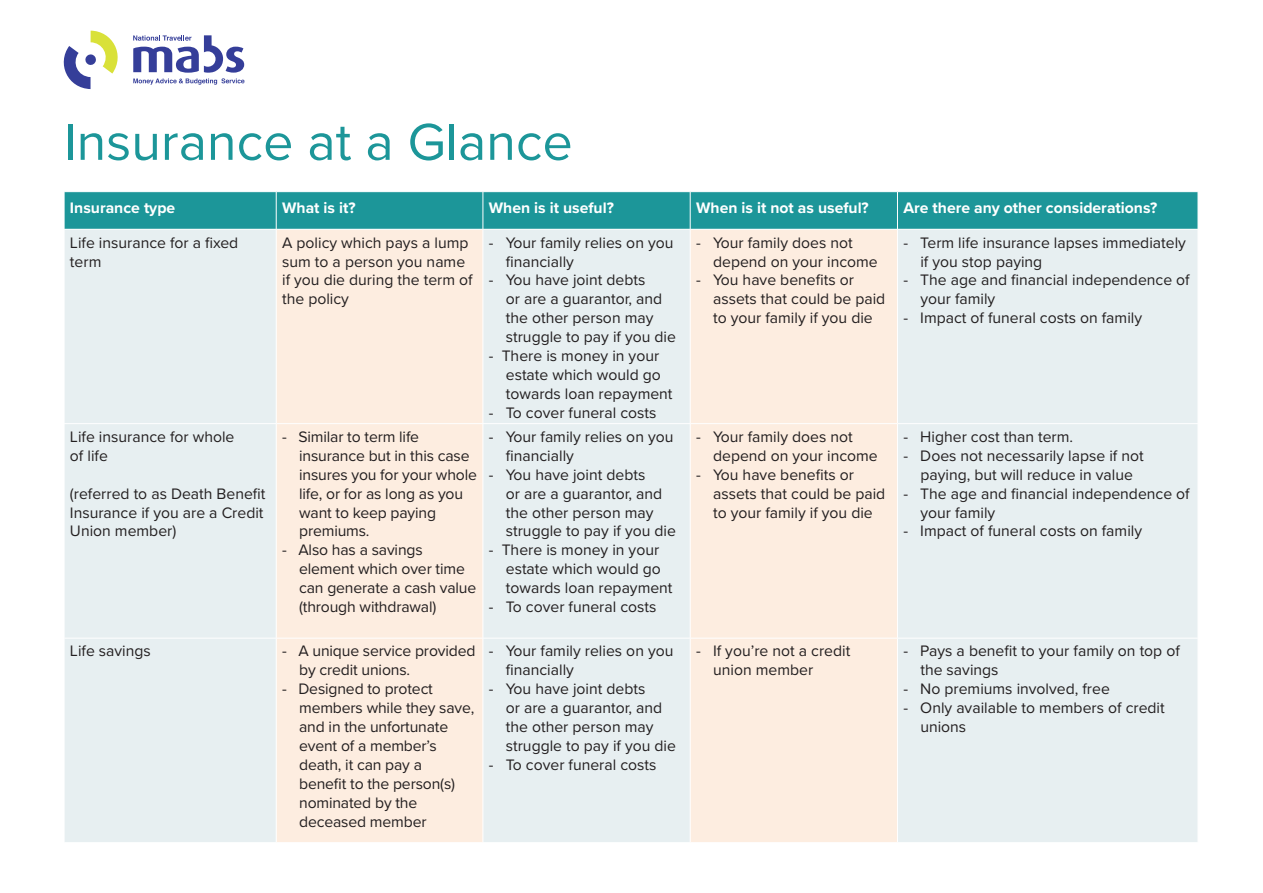
<style>
.page{position:relative;width:1263px;height:893px;background:#fff}
.page>*{position:absolute;margin:0;border:0;box-sizing:border-box;transform-origin:0 0}
.t1{font:53.7px "Proxima Nova";color:#1c9699}
.t2{font:15.75px/18.9px "Proxima Nova";color:#231f20}
.t3{font:700 15.75px "Proxima Nova";color:#fff}
</style>
<div class="page">
<div style="left:65px;top:192px;width:1133px;height:37px;background:#1c9699"></div>
<div style="left:65px;top:230px;width:1133px;height:612px;background:#e7eff1"></div>
<svg style="left:277px;top:230px;width:620px;height:612px;background:#f5ede5"></svg>
<hr style="left:276px;top:192px;width:1px;height:37px;background:#fff">
<hr style="left:483px;top:192px;width:1px;height:37px;background:#fff">
<hr style="left:690px;top:192px;width:1px;height:37px;background:#fff">
<hr style="left:897px;top:192px;width:1px;height:37px;background:#fff">
<hr style="left:276px;top:230px;width:1px;height:193px;background:#fff">
<hr style="left:483px;top:230px;width:1px;height:193px;background:#fff">
<hr style="left:690px;top:230px;width:1px;height:193px;background:#fff">
<hr style="left:897px;top:230px;width:1px;height:193px;background:#fff">
<hr style="left:64px;top:423px;width:212px;height:1px;background:#fff">
<hr style="left:276px;top:423px;width:207px;height:1px;background:#fff">
<hr style="left:276px;top:424px;width:1px;height:214px;background:#fff">
<hr style="left:483px;top:423px;width:207px;height:1px;background:#fff">
<hr style="left:483px;top:424px;width:1px;height:214px;background:#fff">
<hr style="left:690px;top:423px;width:207px;height:1px;background:#fff">
<hr style="left:690px;top:424px;width:1px;height:214px;background:#fff">
<hr style="left:897px;top:423px;width:301px;height:1px;background:#fff">
<hr style="left:897px;top:424px;width:1px;height:214px;background:#fff">
<hr style="left:64px;top:638px;width:212px;height:1px;background:#fff">
<hr style="left:276px;top:638px;width:207px;height:1px;background:#fff">
<hr style="left:276px;top:638px;width:1px;height:204px;background:#fff">
<hr style="left:483px;top:638px;width:207px;height:1px;background:#fff">
<hr style="left:483px;top:638px;width:1px;height:204px;background:#fff">
<hr style="left:690px;top:638px;width:207px;height:1px;background:#fff">
<hr style="left:690px;top:638px;width:1px;height:204px;background:#fff">
<hr style="left:897px;top:638px;width:301px;height:1px;background:#fff">
<hr style="left:897px;top:638px;width:1px;height:204px;background:#fff">
<svg style="left:63px;top:31px;width:55px;height:58px"></svg>
<svg style="left:133px;top:35px;width:111px;height:50px"></svg>
<p class="t1" style="left:64px;top:102px;width:510px">Insurance at a Glance</p>
<p class="t3" style="left:70px;top:196px;width:107px">Insurance type</p>
<p class="t3" style="left:282px;top:196px;width:75px">What is it?</p>
<p class="t3" style="left:489px;top:196px;width:127px">When is it useful?</p>
<p class="t3" style="left:696px;top:196px;width:174px">When is it not as useful?</p>
<p class="t3" style="left:903px;top:196px;width:255px">Are there any other considerations?</p>
<p class="t2" style="left:70px;top:232px;width:170px">Life insurance for a fixed term</p>
<p class="t2" style="left:282px;top:232px;width:192px">A policy which pays a lump sum to a person you name if you die during the term of the policy</p>
<p class="t2" style="left:506px;top:232px;width:169px;text-indent:-17px">- Your family relies on you financially</p>
<p class="t2" style="left:713px;top:232px;width:166px;text-indent:-17px">- Your family does not depend on your income</p>
<p class="t2" style="left:713px;top:270px;width:174px;text-indent:-17px">- You have benefits or assets that could be paid to your family if you die</p>
<p class="t2" style="left:920px;top:232px;width:267px;text-indent:-17px">- Term life insurance lapses immediately if you stop paying</p>
<p class="t2" style="left:920px;top:270px;width:271px;text-indent:-17px">- The age and financial independence of your family</p>
<p class="t2" style="left:903px;top:308px;width:240px">- Impact of funeral costs on family</p>
<p class="t2" style="left:506px;top:270px;width:172px;text-indent:-17px">- You have joint debts<br>or are a guarantor, and the other person may struggle to pay if you die</p>
<p class="t2" style="left:506px;top:346px;width:168px;text-indent:-17px">- There is money in your estate which would go towards loan repayment</p>
<p class="t2" style="left:489px;top:402px;width:169px">- To cover funeral costs</p>
<p class="t2" style="left:70px;top:427px;width:166px">Life insurance for whole of life</p>
<p class="t2" style="left:70px;top:483px;width:197px">(referred to as Death Benefit<br>Insurance if you are a Credit<br>Union member)</p>
<p class="t2" style="left:299px;top:427px;width:179px;text-indent:-17px">- Similar to term life insurance but in this case insures you for your whole life, or for as long as you want to keep paying premiums.</p>
<p class="t2" style="left:299px;top:540px;width:179px;text-indent:-17px">- Also has a savings element which over time can generate a cash value (through withdrawal)</p>
<p class="t2" style="left:70px;top:641px;width:82px">Life savings</p>
<p class="t2" style="left:299px;top:641px;width:178px;text-indent:-17px">- A unique service provided by credit unions.</p>
<p class="t2" style="left:299px;top:679px;width:177px;text-indent:-17px">- Designed to protect members while they save, and in the unfortunate event of a member’s death, it can pay a<br>benefit to the person(s) nominated by the deceased member</p>
<p class="t2" style="left:506px;top:427px;width:169px;text-indent:-17px">- Your family relies on you financially</p>
<p class="t2" style="left:506px;top:464px;width:172px;text-indent:-17px">- You have joint debts<br>or are a guarantor, and the other person may struggle to pay if you die</p>
<p class="t2" style="left:506px;top:540px;width:168px;text-indent:-17px">- There is money in your estate which would go towards loan repayment</p>
<p class="t2" style="left:489px;top:597px;width:169px">- To cover funeral costs</p>
<p class="t2" style="left:506px;top:641px;width:169px;text-indent:-17px">- Your family relies on you financially</p>
<p class="t2" style="left:506px;top:679px;width:172px;text-indent:-17px">- You have joint debts<br>or are a guarantor, and the other person may struggle to pay if you die</p>
<p class="t2" style="left:489px;top:754px;width:169px">- To cover funeral costs</p>
<p class="t2" style="left:713px;top:427px;width:166px;text-indent:-17px">- Your family does not depend on your income</p>
<p class="t2" style="left:713px;top:464px;width:174px;text-indent:-17px">- You have benefits or assets that could be paid to your family if you die</p>
<p class="t2" style="left:903px;top:427px;width:171px">- Higher cost than term.</p>
<p class="t2" style="left:903px;top:445px;width:242px;text-align:center">- Does not necessarily lapse if not paying, but will reduce in value</p>
<p class="t2" style="left:920px;top:483px;width:271px;text-indent:-17px">- The age and financial independence of your family</p>
<p class="t2" style="left:903px;top:521px;width:240px">- Impact of funeral costs on family</p>
<p class="t2" style="left:713px;top:641px;width:139px;text-indent:-17px">- If you’re not a credit union member</p>
<p class="t2" style="left:920px;top:641px;width:261px;text-indent:-17px">- Pays a benefit to your family on top of the savings</p>
<p class="t2" style="left:903px;top:679px;width:208px">- No premiums involved, free</p>
<p class="t2" style="left:920px;top:698px;width:246px;text-indent:-17px">- Only available to members of credit unions</p>
</div>
